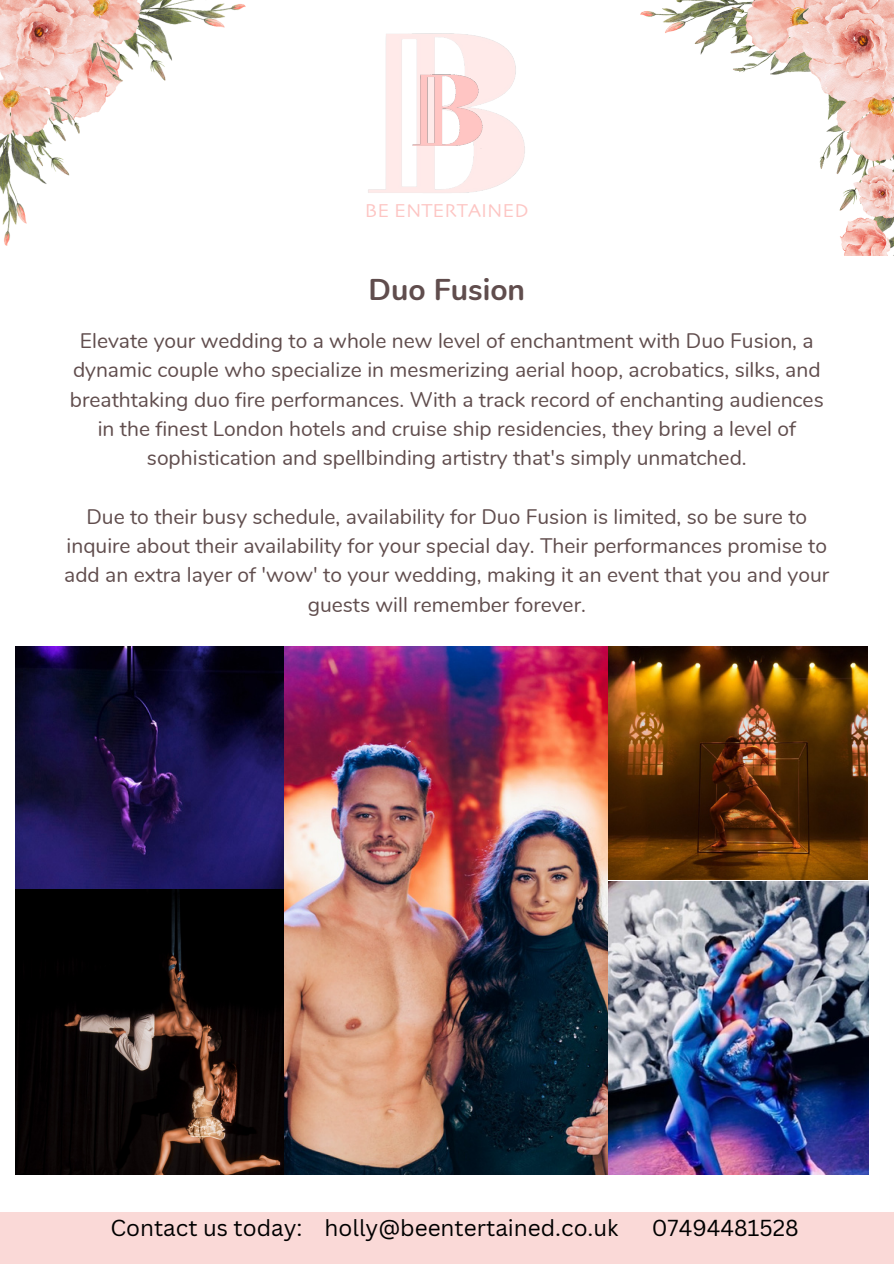
<style>
.page{position:relative;width:894px;height:1264px;background:#fff}
.page>*{position:absolute;margin:0;border:0;box-sizing:border-box;transform-origin:0 0}
.t1{font:700 30px "Nunito";color:#604d4d}
.t2{font:22.5px "Canva Sans";color:#000}
.t3{font:21px/29.2px "Nunito";color:#604d4d;text-align:center}
.t4{font:19.5px "Skia";color:#fdc5c3}
</style>
<div class="page">
<div style="left:0;top:1211px;width:893px;height:52px;background:#fad9d7"></div>
<img style="left:0;top:0;width:245px;height:245px">
<img style="left:640px;top:0;width:253px;height:255px">
<img style="left:607px;top:646px;width:260px;height:233px">
<img style="left:15px;top:888px;width:269px;height:286px">
<img style="left:607px;top:881px;width:260px;height:293px">
<img style="left:15px;top:646px;width:269px;height:242px">
<img style="left:284px;top:646px;width:323px;height:528px">
<img style="left:368px;top:33px;width:157px;height:160px">
<img style="left:411px;top:74px;width:71px;height:74px">
<p class="t4" style="left:365px;top:201px;width:165px">BE ENTERTAINED</p>
<p class="t1" style="left:368px;top:270px;width:158px">Duo Fusion</p>
<p class="t3" style="left:70px;top:326px;width:755px">Elevate your wedding to a whole new level of enchantment with Duo Fusion, a dynamic couple who specialize in mesmerizing aerial hoop, acrobatics, silks, and breathtaking duo fire performances. With a track record of enchanting audiences in the finest London hotels and cruise ship residencies, they bring a level of sophistication and spellbinding artistry that's simply unmatched.</p>
<p class="t3" style="left:64px;top:502px;width:766px">Due to their busy schedule, availability for Duo Fusion is limited, so be sure to inquire about their availability for your special day. Their performances promise to add an extra layer of 'wow' to your wedding, making it an event that you and your guests will remember forever.</p>
<p class="t2" style="left:110px;top:1211px;width:509px">Contact us today: holly@beentertained.co.uk</p>
<p class="t2" style="left:651px;top:1211px;width:148px">07494481528</p>
</div>
